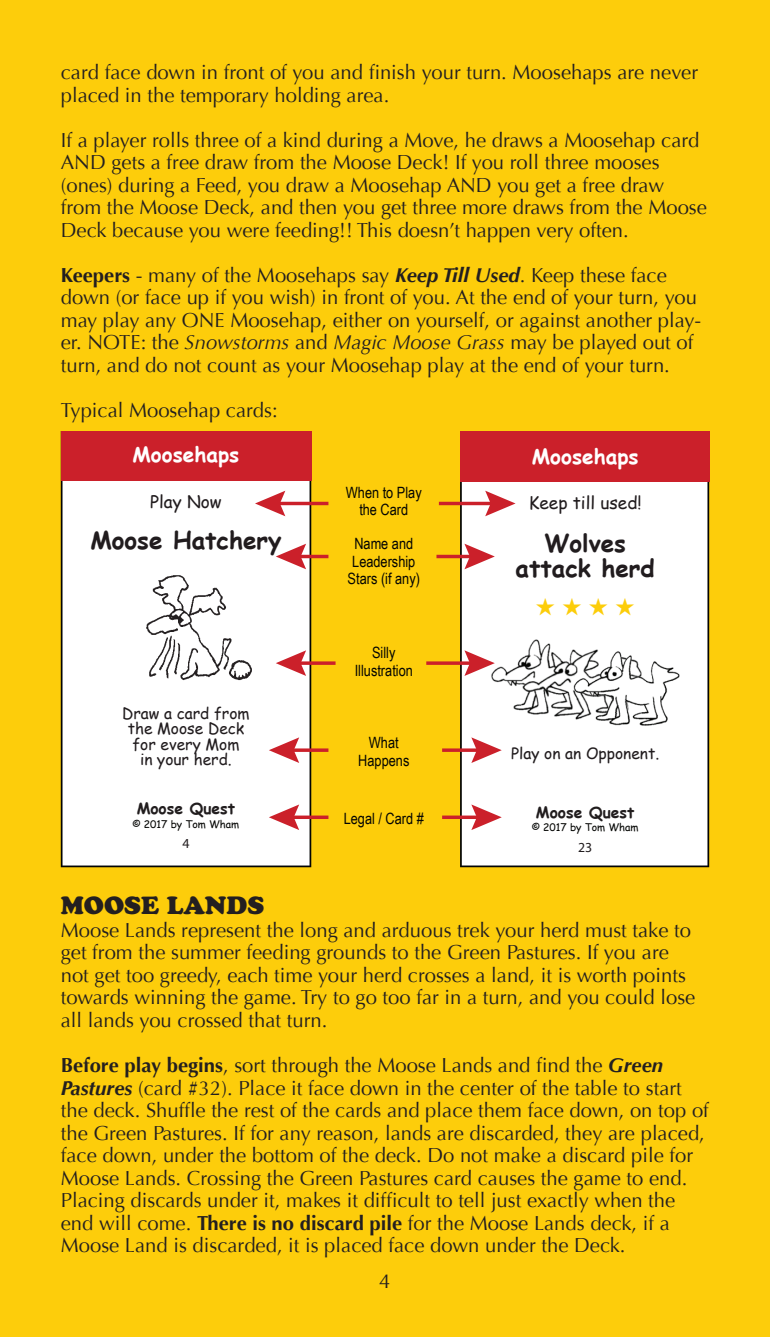
<style>
.page{position:relative;width:770px;height:1337px;background:#fff}
.page>*{position:absolute;margin:0;border:0;box-sizing:border-box;transform-origin:0 0}
.t1{font:24.75px "Cooper Black Std";color:#231f20}
.t2{font:700 24.3px/24.3px "Comic Sans MS";color:#211c1e;text-align:center}
.t3{font:24.3px "Zapf Dingbats ITC";color:#fccd0a}
.t4{font:700 20.7px "Comic Sans MS";color:#fff}
.t5{font:20.25px/22.5px "Optima";color:#231f20}
.t6{font:17.32px "Comic Sans MS";color:#211c1e}
.t7{font:15.53px/17.3px "Arial Narrow";color:#040503;text-align:center}
.t8{font:15.53px/15.5px "Comic Sans MS";color:#211c1e;text-align:center}
.t9{font:700 15.53px "Comic Sans MS";color:#211d1e}
.t10{font:13.72px "Myriad Pro";color:#211c1e}
.t11{font:10.35px "Comic Sans MS";color:#040503}
.s1{font-weight:700}
.s2{font-weight:700;font-style:italic}
.s3{font-style:italic}
.s4{font-family:"Minion Pro";font-size:22.5px}
</style>
<div class="page">
<div style="left:0;top:0;width:770px;height:1336px;background:#fdcd0b"></div>
<div style="left:61px;top:480px;width:250px;height:387px;background:#fff"></div>
<div style="left:61px;top:431px;width:250px;height:49px;background:#cb202a"></div>
<img style="left:118px;top:571px;width:153px;height:116px">
<div style="left:460px;top:482px;width:249px;height:385px;background:#fff"></div>
<div style="left:460px;top:431px;width:249px;height:51px;background:#cb202a"></div>
<img style="left:488px;top:633px;width:195px;height:95px">
<hr style="left:275px;top:502px;width:53px;height:3px;background:#cb202a">
<svg style="left:255px;top:490px;width:30px;height:26px"></svg>
<hr style="left:296px;top:555px;width:32px;height:3px;background:#cb202a">
<svg style="left:276px;top:543px;width:30px;height:26px"></svg>
<svg style="left:306px;top:661px;width:29px;height:4px"></svg>
<svg style="left:276px;top:650px;width:30px;height:26px"></svg>
<svg style="left:299px;top:748px;width:29px;height:4px"></svg>
<svg style="left:269px;top:737px;width:30px;height:26px"></svg>
<svg style="left:299px;top:815px;width:29px;height:4px"></svg>
<svg style="left:269px;top:804px;width:30px;height:26px"></svg>
<hr style="left:439px;top:502px;width:56px;height:3px;background:#cb202a">
<svg style="left:485px;top:490px;width:30px;height:26px"></svg>
<hr style="left:436px;top:555px;width:38px;height:3px;background:#cb202a">
<svg style="left:464px;top:543px;width:30px;height:26px"></svg>
<svg style="left:426px;top:661px;width:38px;height:4px"></svg>
<svg style="left:464px;top:650px;width:30px;height:26px"></svg>
<svg style="left:442px;top:748px;width:29px;height:4px"></svg>
<svg style="left:471px;top:737px;width:30px;height:26px"></svg>
<svg style="left:442px;top:815px;width:29px;height:4px"></svg>
<svg style="left:471px;top:804px;width:30px;height:26px"></svg>
<p class="t5" style="left:61px;top:62px;width:638px">card face down in front of you and finish your turn. Moosehaps are never placed in the temporary holding area.</p>
<p class="t5" style="left:61px;top:129px;width:647px">If a player rolls three of a kind during a Move, he draws a Moosehap card AND gets a free draw from the Moose Deck! If you roll three mooses (ones) during a Feed, you draw a Moosehap AND you get a free draw from the Moose Deck, and then you get three more draws from the Moose Deck because you were feeding!! This doesn’t happen very often.</p>
<p class="t5" style="left:61px;top:264px;width:642px"><span class="s1">Keepers</span> - many of the Moosehaps say <span class="s2">Keep Till Used</span>. Keep these face down (or face up if you wish) in front of you. At the end of your turn, you may play any ONE Moosehap, either on yourself, or against another play&shy;er. NOTE: the <span class="s3">Snowstorms</span> and <span class="s3">Magic Moose Grass</span> may be played out of turn, and do not count as your Moosehap play at the end of your turn.</p>
<p class="t5" style="left:61px;top:399px;width:218px">Typical Moosehap cards:</p>
<p class="t4" style="left:133px;top:439px;width:108px">Moosehaps</p>
<p class="t6" style="left:150px;top:488px;width:73px">Play Now</p>
<p class="t2" style="left:90px;top:527px;width:193px">Moose Hatchery</p>
<p class="t8" style="left:122px;top:704px;width:129px">Draw a card from the Moose Deck for every Mom<br>in your herd.</p>
<p class="t9" style="left:137px;top:797px;width:100px">Moose Quest</p>
<p class="t11" style="left:133px;top:816px;width:108px">© 2017 by Tom Wham</p>
<p class="t10" style="left:182px;top:835px;width:9px">4</p>
<p class="t7" style="left:346px;top:483px;width:77px">When to Play the Card</p>
<p class="t7" style="left:347px;top:535px;width:74px">Name and<br>Leadership<br>Stars (if any)</p>
<p class="t7" style="left:355px;top:643px;width:60px">Silly<br>Illustration</p>
<p class="t7" style="left:358px;top:733px;width:53px">What<br>Happens</p>
<p class="t7" style="left:344px;top:809px;width:82px">Legal / Card #</p>
<p class="t4" style="left:532px;top:441px;width:108px">Moosehaps</p>
<p class="t6" style="left:528px;top:490px;width:114px">Keep till used!</p>
<p class="t2" style="left:515px;top:530px;width:141px">Wolves attack herd</p>
<p class="t3" style="left:535px;top:595px;width:101px">★ ★ ★ ★</p>
<p class="t8" style="left:511px;top:745px;width:150px">Play on an Opponent.</p>
<p class="t9" style="left:536px;top:800px;width:100px">Moose Quest</p>
<p class="t11" style="left:532px;top:820px;width:108px">© 2017 by Tom Wham</p>
<p class="t10" style="left:578px;top:838px;width:16px">23</p>
<p class="t1" style="left:61px;top:891px;width:205px">MOOSE LANDS</p>
<p class="t5" style="left:61px;top:919px;width:636px">Moose Lands represent the long and arduous trek your herd must take to get from the summer feeding grounds to the Green Pastures. If you are not get too greedy, each time your herd crosses a land, it is worth points towards winning the game. Try to go too far in a turn, and you could lose all lands you crossed that turn.</p>
<p class="t5" style="left:61px;top:1054px;width:649px"><span class="s1">Before play begins</span>, sort through the Moose Lands and find the <span class="s2">Green Pastures</span> (card #32). Place it face down in the center of the table to start the deck. Shuffle the rest of the cards and place them face down, on top of the Green Pastures. If for any reason, lands are discarded, they are placed, face down, under the bottom of the deck. Do not make a discard pile for Moose Lands. Crossing the Green Pastures card causes the game to end.<br>Placing discards under it, makes it difficult to tell just exactly when the end will come. <span class="s1">There is no discard pile</span> for the Moose Lands deck, if a Moose Land is discarded, it is placed face down under the Deck.</p>
<p class="t5" style="left:379px;top:1270px;width:13px">4<span class="s4">4</span></p>
</div>
